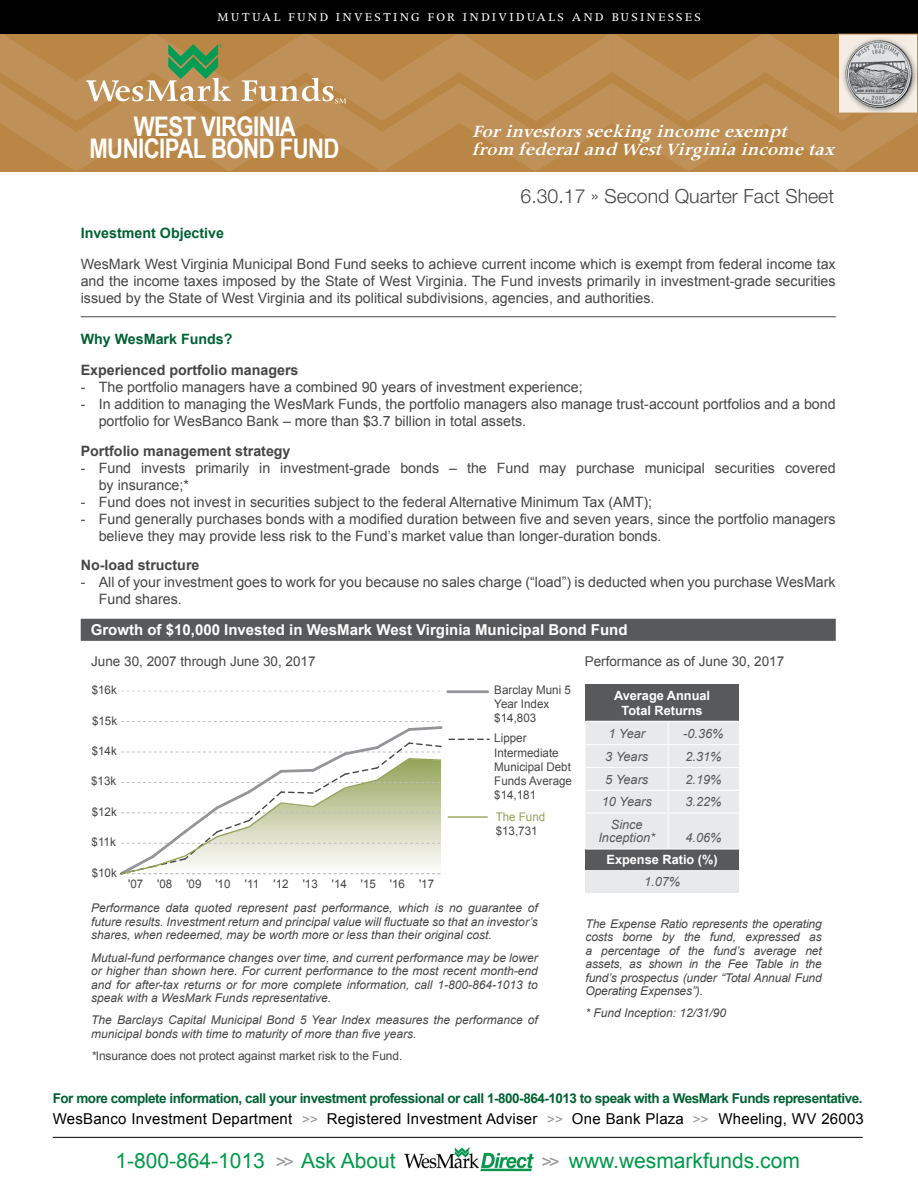
<style>
.page{position:relative;width:918px;height:1188px;background:#fff}
.page>*{position:absolute;margin:0;border:0;box-sizing:border-box;transform-origin:0 0}
.t1{font:700 27px/22.5px "Arial Narrow";letter-spacing:-.02em;color:#fff;text-align:center}
.t2{font:21px "Arial";color:#009949}
.t3{font:italic 600 19.5px/18px "Apollo MT Std";color:#fff}
.t4{font:300 19.5px "Helvetica Neue LT Std";color:#464547}
.t5{font:15px "Arial";letter-spacing:.015em;color:#000}
.t6{font:700 15px "Arial";color:#fff}
.t7{font:14.25px/17.1px "Arial";color:#464547}
.t8{font:700 14.25px "Arial";color:#464547}
.t9{font:700 14.25px "Arial";color:#006234}
.t10{font:700 13.5px "Arial";letter-spacing:-.035em;color:#006234}
.t11{font:13.5px "Arial";color:#464547}
.t12{font:13.5px "Apollo MT Std";letter-spacing:.16em;color:#fff}
.t13{font:italic 12.75px/13.2px "Arial";color:#58595b;text-align:center}
.t14{font:700 12.75px/15.3px "Arial";color:#fff;text-align:center}
.t15{font:italic 12px/13.5px "Arial";color:#464547;text-align:justify}
.t16{font:12px "Arial";letter-spacing:-.01em;color:#464547}
.t17{font:11.85px/14.2px "Arial";color:#464547}
.t18{font:11.85px "Arial";color:#93a457}
.s1{font-size:18.75px}
.s2{font-style:italic}
.s3{font-size:13.5px;color:#939598}
.s4{font-size:18px;color:#939598}
</style>
<div class="page">
<div style="left:0;top:0;width:918px;height:33px;background:#000"></div>
<svg style="left:0;top:33px;width:918px;height:139px;background:#b98c52"></svg>
<div style="left:838px;top:34px;width:80px;height:80px;background:#f4ece2;border:1px solid #b98646"></div>
<div style="left:841px;top:36px;width:77px;height:78px;background:#000;opacity:.5"></div>
<img style="left:846px;top:41px;width:66px;height:66px">
<hr style="left:81px;top:316px;width:755px;height:1px;background:#464547">
<svg style="left:121px;top:691px;width:320px;height:1px"></svg>
<hr style="left:448px;top:690px;width:40px;height:3px;background:#939598">
<svg style="left:120px;top:721px;width:369px;height:154px"></svg>
<hr style="left:53px;top:1137px;width:810px;height:1px;background:#000">
<div style="left:585px;top:685px;width:154px;height:36px;background:#58595b"></div>
<div style="left:585px;top:849px;width:154px;height:21px;background:#58595b"></div>
<div style="left:585px;top:870px;width:154px;height:23px;background:#e7e9ea"></div>
<div style="left:585px;top:722px;width:154px;height:127px;background:#e7e9ea"></div>
<hr style="left:585px;top:813px;width:83px;height:1px;background:#fff">
<hr style="left:668px;top:813px;width:71px;height:1px;background:#fff">
<hr style="left:668px;top:813px;width:1px;height:36px;background:#fff">
<hr style="left:585px;top:849px;width:83px;height:1px;background:#fff">
<hr style="left:668px;top:849px;width:71px;height:1px;background:#fff">
<div style="left:81px;top:619px;width:755px;height:22px;background:#58595b;border:2px solid #58595b"></div>
<img style="left:404px;top:1148px;width:130px;height:23px">
<p class="t12" style="left:217px;top:10px;width:485px">MUTUAL FUND INVESTING FOR INDIVIDUALS AND BUSINESSES</p>
<h1 class="t1" style="left:89px;top:114px;width:252px">WEST VIRGINIA<br>MUNICIPAL BOND FUND</h1>
<h3 class="t3" style="left:472px;top:123px;width:370px">Forinvestorsseekingincomeexempt from federalandWestVirginiaincometax</h3>
<h3 class="t4" style="left:521px;top:184px;width:315px">6.30.17 <span class="s1">»</span> Second Quarter Fact Sheet</h3>
<p class="t9" style="left:81px;top:224px;width:145px">Investment Objective</p>
<p class="t7" style="left:81px;top:255px;width:757px;text-align:justify">WesMark West Virginia Municipal Bond Fund seeks to achieve current income which is exempt from federal income tax and the income taxes imposed by the State of West Virginia. The Fund invests primarily in investment-grade securities issued by the State of West Virginia and its political subdivisions, agencies, and authorities.</p>
<p class="t9" style="left:81px;top:329px;width:153px">Why WesMark Funds?</p>
<p class="t8" style="left:81px;top:360px;width:219px">Experienced portfolio managers</p>
<p class="t7" style="left:81px;top:378px;width:503px">- The portfolio managers have a combined 90 years of investment experience;</p>
<p class="t7" style="left:99px;top:395px;width:739px;text-indent:-18px">- In addition to managing the WesMark Funds, the portfolio managers also manage trust-account portfolios and a bond portfolio for WesBanco Bank – more than $3.7 billion in total assets.</p>
<p class="t8" style="left:81px;top:441px;width:211px">Portfolio management strategy</p>
<p class="t7" style="left:99px;top:460px;width:738px;text-indent:-18px">- Fund invests primarily in investment-grade bonds – the Fund may purchase municipal securities covered by insurance;*</p>
<p class="t7" style="left:81px;top:494px;width:573px">- Fund does not invest in securities subject to the federal Alternative Minimum Tax (AMT);</p>
<p class="t7" style="left:99px;top:511px;width:739px;text-indent:-18px">- Fund generally purchases bonds with a modified duration between five and seven years, since the portfolio managers believe they may provide less risk to the Fund’s market value than longer-duration bonds.</p>
<p class="t8" style="left:81px;top:555px;width:120px">No-load structure</p>
<p class="t7" style="left:99px;top:574px;width:739px;text-indent:-18px">- All of your investment goes to work for you because no sales charge (“load”) is deducted when you purchase WesMark<br>Fund shares.</p>
<p class="t6" style="left:91px;top:620px;width:538px">Growth of $10,000 Invested in WesMark West Virginia Municipal Bond Fund</p>
<p class="t11" style="left:91px;top:652px;width:226px">June 30, 2007 through June 30, 2017</p>
<p class="t11" style="left:585px;top:652px;width:201px">Performance as of June 30, 2017</p>
<p class="t17" style="left:92px;top:683px;width:27px">$16k</p>
<p class="t17" style="left:92px;top:713px;width:27px">$15k</p>
<p class="t17" style="left:92px;top:744px;width:27px">$14k</p>
<p class="t17" style="left:91px;top:774px;width:27px">$13k</p>
<p class="t17" style="left:92px;top:805px;width:27px">$12k</p>
<p class="t17" style="left:92px;top:835px;width:26px">$11k</p>
<p class="t17" style="left:92px;top:865px;width:27px">$10k</p>
<p class="t17" style="left:128px;top:877px;width:307px">'07 '08 '09 '10 '11 '12 '13 '14 '15 '16 '17</p>
<p class="t17" style="left:494px;top:683px;width:78px">Barclay Muni 5<br>Year Index $14,803</p>
<p class="t17" style="left:494px;top:731px;width:79px">Lipper<br>Intermediate<br>Municipal Debt<br>Funds Average $14,181</p>
<p class="t18" style="left:496px;top:809px;width:51px">The Fund</p>
<p class="t17" style="left:496px;top:824px;width:43px">$13,731</p>
<p class="t15" style="left:91px;top:902px;width:448px">Performance data quoted represent past performance, which is no guarantee of future results. Investment return and principal value will fluctuate so that an investor’s shares, when redeemed, may be worth more or less than their original cost.</p>
<p class="t15" style="left:91px;top:951px;width:448px">Mutual-fund performance changes over time, and current performance may be lower or higher than shown here. For current performance to the most recent month-end and for after-tax returns or for more complete information, call 1-800-864-1013 to speak with a WesMark Funds representative.</p>
<p class="t15" style="left:91px;top:1013px;width:448px">The Barclays Capital Municipal Bond 5 Year Index measures the performance of municipal bonds with time to maturity of more than five years.</p>
<p class="t16" style="left:91px;top:1048px;width:313px"><span class="s2">*</span>Insurance does not protect against market risk to the Fund.</p>
<p class="t14" style="left:614px;top:688px;width:98px">Average Annual<br>Total Returns</p>
<p class="t13" style="left:608px;top:727px;width:38px">1 Year</p>
<p class="t13" style="left:683px;top:727px;width:42px">-0.36%</p>
<p class="t13" style="left:605px;top:750px;width:45px">3 Years</p>
<p class="t13" style="left:685px;top:750px;width:38px">2.31%</p>
<p class="t13" style="left:605px;top:773px;width:45px">5 Years</p>
<p class="t13" style="left:685px;top:773px;width:38px">2.19%</p>
<p class="t13" style="left:602px;top:795px;width:52px">10 Years</p>
<p class="t13" style="left:685px;top:795px;width:38px">3.22%</p>
<p class="t13" style="left:598px;top:818px;width:58px">Since<br>Inception*</p>
<p class="t13" style="left:685px;top:831px;width:38px">4.06%</p>
<p class="t14" style="left:607px;top:853px;width:113px">Expense Ratio (%)</p>
<p class="t13" style="left:644px;top:875px;width:38px">1.07%</p>
<p class="t15" style="left:585px;top:917px;width:238px">The Expense Ratio represents the operating costs borne by the fund, expressed as a percentage of the fund’s average net assets, as shown in the Fee Table in the fund’s prospectus (under “Total Annual Fund Operating Expenses”).</p>
<p class="t15" style="left:585px;top:1006px;width:142px">* Fund Inception: 12/31/90</p>
<p class="t10" style="left:53px;top:1089px;width:811px">For more complete information, call your investment professional or call 1-800-864-1013 to speak with a WesMark Funds representative.</p>
<p class="t5" style="left:53px;top:1109px;width:813px">WesBanco Investment Department <span class="s3">&gt;&gt;</span> Registered Investment Adviser <span class="s3">&gt;&gt;</span> One Bank Plaza <span class="s3">&gt;&gt;</span> Wheeling, WV 26003</p>
<h2 class="t2" style="left:116px;top:1146px;width:282px">1-800-864-1013 <span class="s4">&gt;&gt;</span> Ask About</h2>
<h2 class="t2" style="left:542px;top:1146px;width:260px"><span class="s4">&gt;&gt;</span> www.wesmarkfunds.com</h2>
</div>
